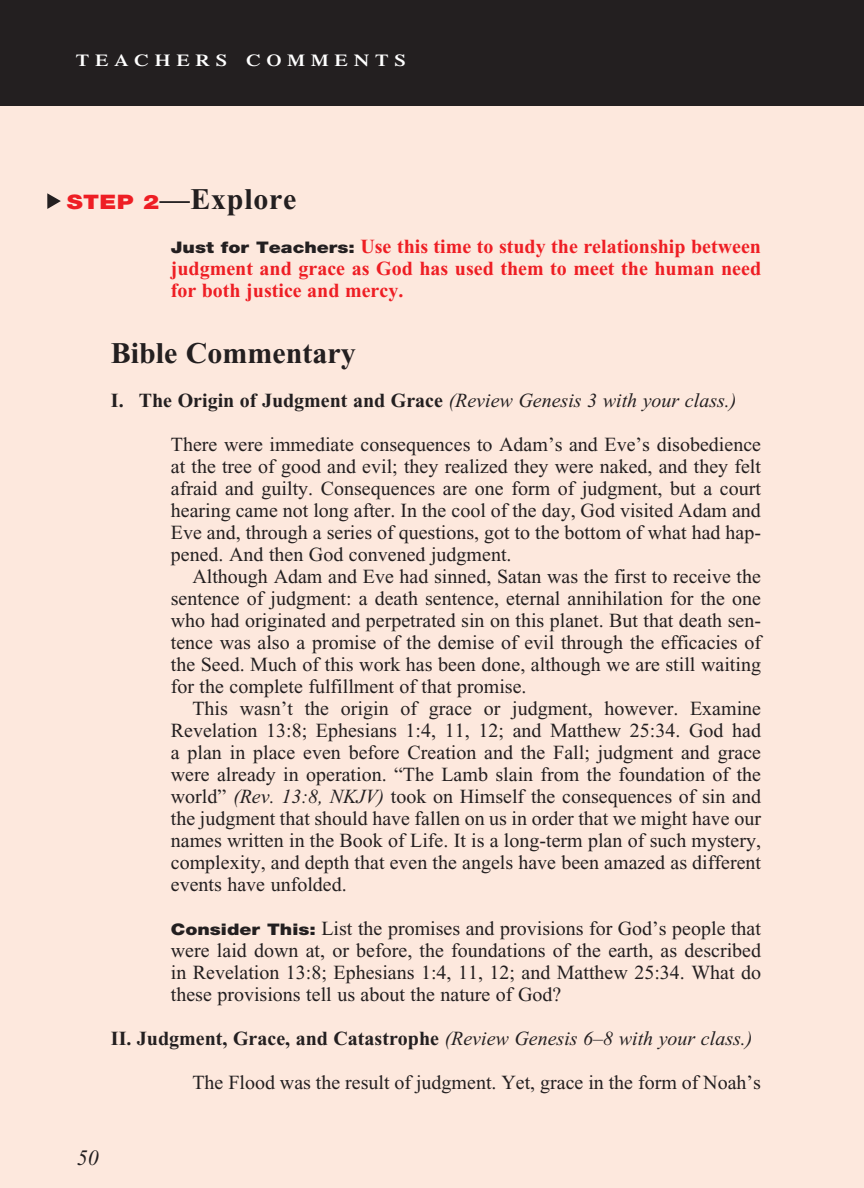
<style>
.page{position:relative;width:864px;height:1188px;background:#fff}
.page>*{position:absolute;margin:0;border:0;box-sizing:border-box;transform-origin:0 0}
.T_Aim_hang_indent{font:700 30px "Times New Roman";color:#231f20}
.T_Aim_bodyXindent{font:700 30px "Times New Roman";letter-spacing:.025em;color:#231f20}
.t1{font:italic 22px "Times New Roman";color:#231f20}
.Objectives_Body_Text{font:20px/22px "Times New Roman";color:#231f20;text-align:justify}
.First_Line_Space_Tea{font:20px/22px "Times New Roman";color:#231f20;text-align:justify}
.First_Line_Space_Tea-2{font:700 20px/22px "Times New Roman";color:#ee1e24;text-align:justify}
.Roman_Numeral_Sub_He{font:700 20px "Times New Roman";color:#231f20}
.Roman_Numeral_Sub_He-2{font:italic 20px "Times New Roman";color:#231f20}
.t2{font:600 16.8px "Times";letter-spacing:.285em;color:#fff;scale:1.2 1}
.s1{font-family:"Helvetica Neue";font-weight:900;font-size:20px;color:#ee1e24}
.s2{font-family:"Helvetica Neue";font-weight:900;font-size:16px;color:#231f20}
.s3{font-weight:700;font-style:normal}
.s4{font-style:italic}
.s5{font-family:"Helvetica Neue";font-weight:900;font-size:16px}
.s6{font-weight:400;font-style:italic}
</style>
<div class="page">
<div style="left:0;top:98px;width:864px;height:1090px;background:#fde8dd"></div>
<div style="left:0;top:0;width:864px;height:105px;background:#231f20"></div>
<svg style="left:47px;top:193px;width:14px;height:16px"></svg>
<p class="t2" style="left:76px;top:51px;width:276px">TEACHERS COMMENTS</p>
<p class="T_Aim_bodyXindent" style="left:67px;top:182px;width:231px"><span class="s1">STEP 2</span>—Explore</p>
<p class="First_Line_Space_Tea-2" style="left:171px;top:235px;width:592px"><span class="s2">Just for Teachers:</span> Use this time to study the relationship between judgment and grace as God has used them to meet the human need for both justice and mercy.</p>
<p class="T_Aim_hang_indent" style="left:111px;top:336px;width:246px">Bible Commentary</p>
<p class="Roman_Numeral_Sub_He-2" style="left:111px;top:389px;width:627px"><span class="s3">I. The Origin of Judgment and Grace</span> (Review Genesis 3 with your class.)</p>
<p class="Objectives_Body_Text" style="left:171px;top:433px;width:592px">There were immediate consequences to Adam’s and Eve’s disobedience at the tree of good and evil; they realized they were naked, and they felt afraid and guilty. Consequences are one form of judgment, but a court hearing came not long after. In the cool of the day, God visited Adam and Eve and, through a series of questions, got to the bottom of what had hap&shy;pened. And then God convened judgment.</p>
<p class="Objectives_Body_Text" style="left:171px;top:565px;width:592px;text-indent:22px">Although Adam and Eve had sinned, Satan was the first to receive the sentence of judgment: a death sentence, eternal annihilation for the one who had originated and perpetrated sin on this planet. But that death sen&shy;tence was also a promise of the demise of evil through the efficacies of the Seed. Much of this work has been done, although we are still waiting for the complete fulfillment of that promise.</p>
<p class="Objectives_Body_Text" style="left:171px;top:697px;width:592px;text-indent:22px">This wasn’t the origin of grace or judgment, however. Examine Revelation 13:8; Ephesians 1:4, 11, 12; and Matthew 25:34. God had a plan in place even before Creation and the Fall; judgment and grace were already in operation. “The Lamb slain from the foundation of the world” <span class="s4">(Rev. 13:8, NKJV)</span> took on Himself the consequences of sin and the judgment that should have fallen on us in order that we might have our names written in the Book of Life. It is a long-term plan of such mystery, complexity, and depth that even the angels have been amazed as different events have unfolded.</p>
<p class="First_Line_Space_Tea" style="left:171px;top:917px;width:592px"><span class="s5">Consider This:</span> List the promises and provisions for God’s people that were laid down at, or before, the foundations of the earth, as described in Revelation 13:8; Ephesians 1:4, 11, 12; and Matthew 25:34. What do these provisions tell us about the nature of God?</p>
<p class="Roman_Numeral_Sub_He" style="left:111px;top:1027px;width:643px">II. Judgment, Grace, and Catastrophe <span class="s6">(Review Genesis 6–8 with your class.)</span></p>
<p class="Objectives_Body_Text" style="left:192px;top:1071px;width:570px">The Flood was the result of judgment. Yet, grace in the form of Noah’s</p>
<p class="t1" style="left:77px;top:1146px;width:23px">50</p>
</div>
